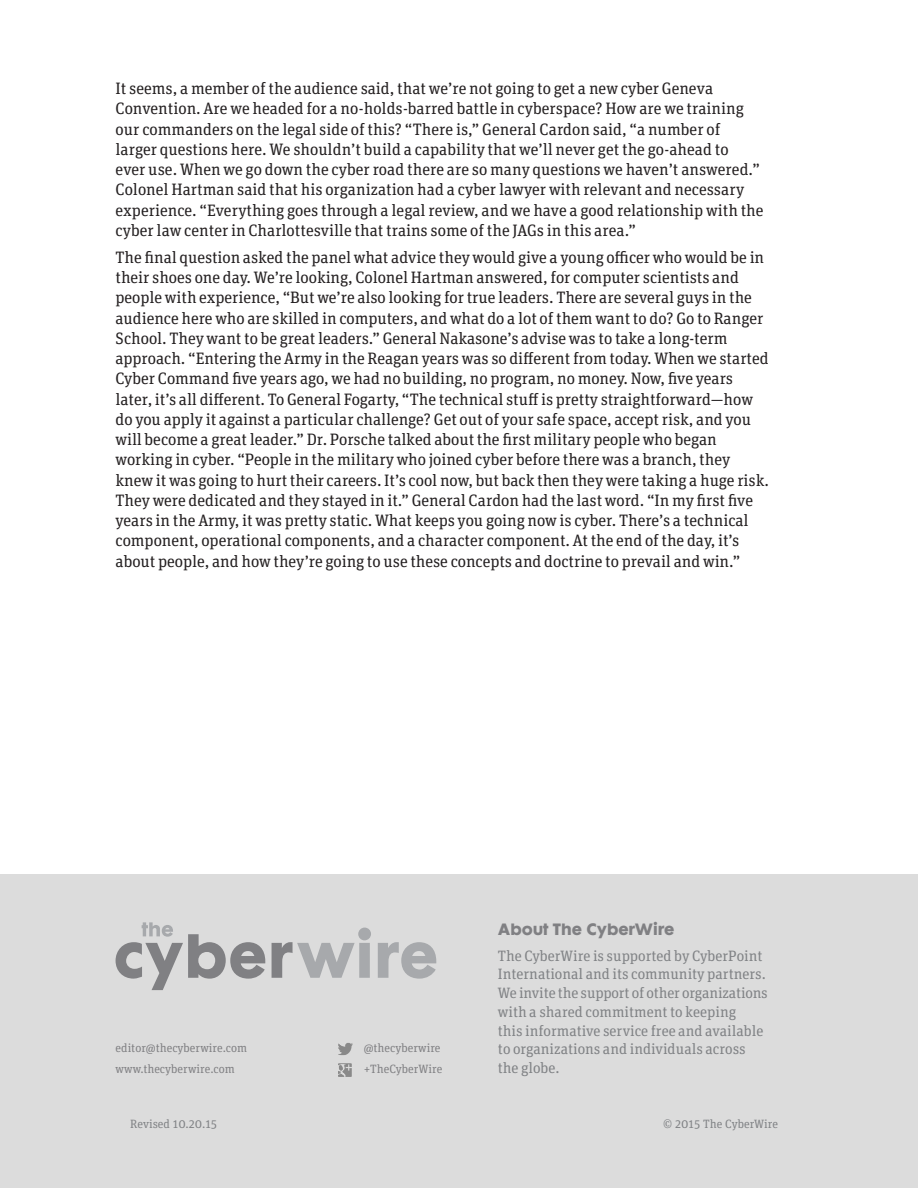
<style>
.page{position:relative;width:918px;height:1188px;background:#fff}
.page>*{position:absolute;margin:0;border:0;box-sizing:border-box;transform-origin:0 0}
.unit_slab_text{font:16.5px/20.2px "Unit Slab OT";letter-spacing:-.005em;color:#231f20}
.unit_slab_text_10_12{font:15px/18.8px "Unit Slab OT";color:#808285}
.headers{font:700 15px "Cg Futura Maxi";letter-spacing:-.005em;color:#808083}
.address{font:12px "Unit Slab OT";color:#808083}
.t1{font:12px "Unit Slab OT";color:#808285}
</style>
<div class="page">
<div style="left:0;top:875px;width:918px;height:313px;background:#dcdcdc"></div>
<svg style="left:116px;top:922px;width:149px;height:68px"></svg>
<svg style="left:272px;top:928px;width:99px;height:50px"></svg>
<svg style="left:378px;top:942px;width:58px;height:37px"></svg>
<img style="left:338px;top:1043px;width:15px;height:12px">
<img style="left:338px;top:1063px;width:14px;height:14px">
<p class="unit_slab_text" style="left:116px;top:78px;width:650px">It seems, a member of the audience said, that we’re not going to get a new cyber Geneva Convention. Are we headed for a no-holds-barred battle in cyberspace? How are we training our commanders on the legal side of this? “There is,” General Cardon said, “a number of larger questions here. We shouldn’t build a capability that we’ll never get the go-ahead to<br>ever use. When we go down the cyber road there are so many questions we haven’t answered.” Colonel Hartman said that his organization had a cyber lawyer with relevant and necessary experience. “Everything goes through a legal review, and we have a good relationship with the cyber law center in Charlottesville that trains some of the JAGs in this area.”</p>
<p class="unit_slab_text" style="left:116px;top:247px;width:655px">The final question asked the panel what advice they would give a young officer who would be in their shoes one day. We’re looking, Colonel Hartman answered, for computer scientists and people with experience, “But we’re also looking for true leaders. There are several guys in the audience here who are skilled in computers, and what do a lot of them want to do? Go to Ranger School. They want to be great leaders.” General Nakasone’s advise was to take a long-term approach. “Entering the Army in the Reagan years was so different from today. When we started Cyber Command five years ago, we had no building, no program, no money. Now, five years later, it’s all different. To General Fogarty, “The technical stuff is pretty straightforward—how do you apply it against a particular challenge? Get out of your safe space, accept risk, and you will become a great leader.” Dr. Porsche talked about the first military people who began working in cyber. “People in the military who joined cyber before there was a branch, they knew it was going to hurt their careers. It’s cool now, but back then they were taking a huge risk.<br>They were dedicated and they stayed in it.” General Cardon had the last word. “In my first five years in the Army, it was pretty static. What keeps you going now is cyber. There’s a technical component, operational components, and a character component. At the end of the day, it’s about people, and how they’re going to use these concepts and doctrine to prevail and win.”</p>
<p class="address" style="left:116px;top:1040px;width:133px">editor@thecyberwire.com</p>
<p class="address" style="left:116px;top:1061px;width:121px">www.thecyberwire.com</p>
<p class="address" style="left:364px;top:1040px;width:78px">@thecyberwire</p>
<p class="address" style="left:364px;top:1061px;width:80px">+TheCyberWire</p>
<p class="headers" style="left:498px;top:920px;width:178px">About The CyberWire</p>
<p class="unit_slab_text_10_12" style="left:498px;top:946px;width:271px">The CyberWire is supported by CyberPoint International and its community partners.<br>We invite the support of other organizations with a shared commitment to keeping<br>this informative service free and available to organizations and individuals across the globe.</p>
<p class="t1" style="left:130px;top:1117px;width:89px">Revised 10.20.15</p>
<p class="t1" style="left:663px;top:1117px;width:117px">© 2015 The CyberWire</p>
</div>
